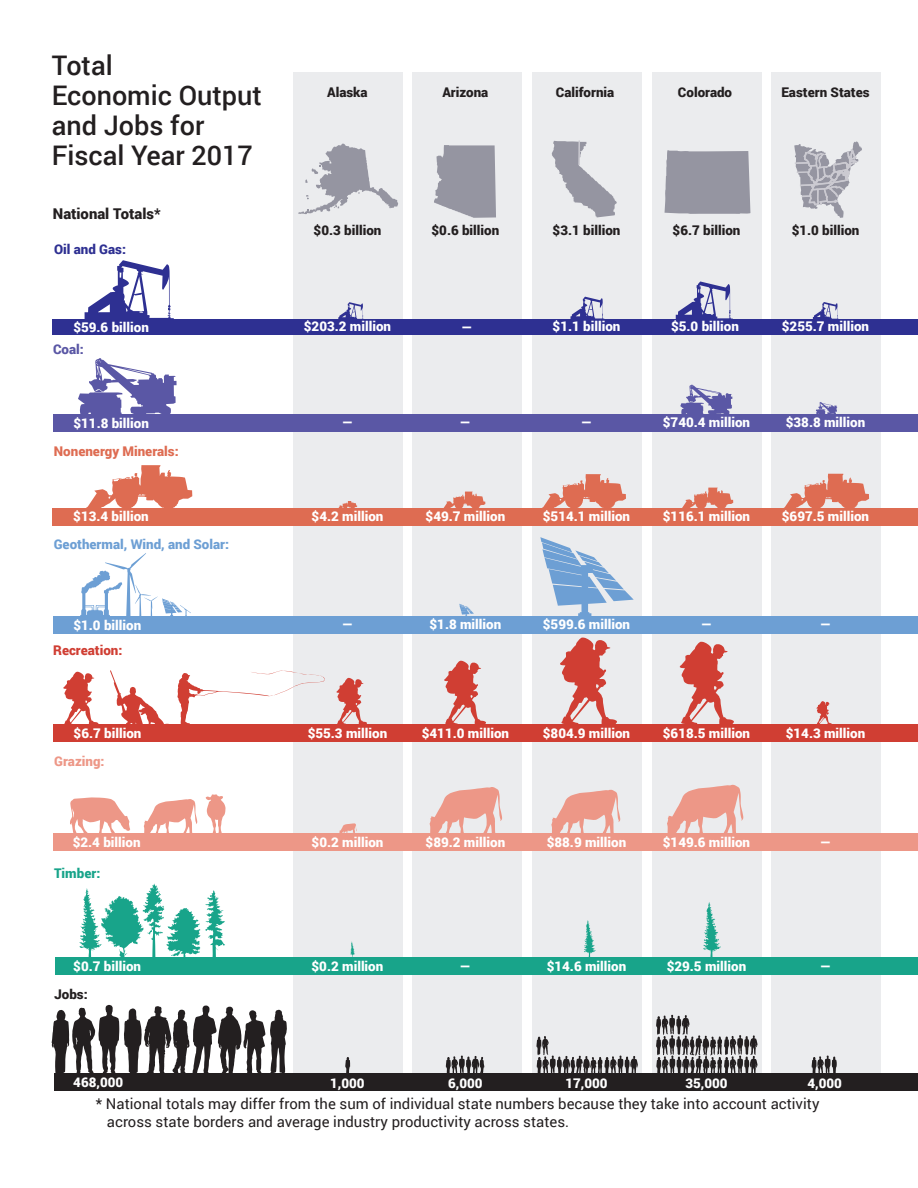
<style>
.page{position:relative;width:918px;height:1188px;background:#fff}
.page>*{position:absolute;margin:0;border:0;box-sizing:border-box;transform-origin:0 0}
.t1{font:500 27px/30px "Roboto";color:#231f20}
.t2{font:14.85px/17.9px "Roboto";color:#231f20}
.t3{font:900 14.85px "Roboto";color:#231f20}
.t4{font:900 13.35px "Roboto";color:#fff}
.t5{font:900 13.35px "Roboto";color:#231f20}
.t6{font:900 13.35px "Roboto";color:#6d9fd4}
.t7{font:900 13.35px "Roboto";color:#de6c52}
.t8{font:900 13.35px "Roboto";color:#d03e33}
.t9{font:900 13.35px "Roboto";color:#2e3092}
.t10{font:900 13.35px "Roboto";color:#ed9787}
.t11{font:900 13.35px "Roboto";color:#18a48a}
.t12{font:900 13.35px "Roboto";color:#5a57a5}
</style>
<div class="page">
<div style="left:293px;top:72px;width:109px;height:1007px;background:#ebecee"></div>
<div style="left:412px;top:72px;width:110px;height:1007px;background:#ebecee"></div>
<div style="left:532px;top:72px;width:109px;height:1007px;background:#ebecee"></div>
<div style="left:652px;top:72px;width:109px;height:1007px;background:#ebecee"></div>
<div style="left:772px;top:72px;width:109px;height:1007px;background:#ebecee"></div>
<svg style="left:434px;top:145px;width:62px;height:73px;background:#a1a1ab"></svg>
<div style="left:665px;top:150px;width:85px;height:64px;background:#9595a1"></div>
<svg style="left:298px;top:143px;width:100px;height:71px"></svg>
<svg style="left:552px;top:140px;width:65px;height:77px"></svg>
<svg style="left:794px;top:141px;width:68px;height:77px"></svg>
<svg style="left:85px;top:260px;width:89px;height:59px"></svg>
<div style="left:53px;top:319px;width:865px;height:16px;background:#2e3092"></div>
<div style="left:53px;top:414px;width:865px;height:17px;background:#5a57a5"></div>
<svg style="left:78px;top:358px;width:99px;height:56px"></svg>
<div style="left:53px;top:508px;width:865px;height:18px;background:#de6c52"></div>
<svg style="left:86px;top:465px;width:106px;height:43px"></svg>
<div style="left:54px;top:616px;width:864px;height:17px;background:#6d9fd4"></div>
<svg style="left:80px;top:553px;width:111px;height:63px"></svg>
<div style="left:54px;top:724px;width:864px;height:18px;background:#d03e33"></div>
<svg style="left:63px;top:672px;width:36px;height:52px"></svg>
<div style="left:54px;top:834px;width:864px;height:17px;background:#ed9787"></div>
<svg style="left:206px;top:794px;width:20px;height:40px"></svg>
<svg style="left:70px;top:797px;width:60px;height:37px"></svg>
<svg style="left:144px;top:799px;width:53px;height:35px"></svg>
<div style="left:55px;top:957px;width:863px;height:18px;background:#18a48a"></div>
<svg style="left:79px;top:884px;width:146px;height:73px"></svg>
<div style="left:55px;top:1074px;width:863px;height:17px;background:#231f20"></div>
<svg style="left:52px;top:1005px;width:235px;height:72px"></svg>
<svg style="left:703px;top:902px;width:18px;height:55px"></svg>
<svg style="left:584px;top:920px;width:12px;height:37px"></svg>
<svg style="left:350px;top:941px;width:5px;height:16px"></svg>
<svg style="left:667px;top:785px;width:76px;height:49px"></svg>
<svg style="left:430px;top:787px;width:72px;height:47px"></svg>
<svg style="left:551px;top:790px;width:69px;height:44px"></svg>
<svg style="left:339px;top:823px;width:18px;height:11px"></svg>
<svg style="left:560px;top:638px;width:57px;height:86px"></svg>
<svg style="left:680px;top:642px;width:54px;height:82px"></svg>
<svg style="left:444px;top:661px;width:42px;height:63px"></svg>
<svg style="left:336px;top:678px;width:31px;height:46px"></svg>
<svg style="left:816px;top:701px;width:16px;height:23px"></svg>
<svg style="left:110px;top:670px;width:215px;height:54px"></svg>
<svg style="left:540px;top:537px;width:94px;height:79px"></svg>
<svg style="left:459px;top:604px;width:15px;height:12px"></svg>
<svg style="left:443px;top:492px;width:42px;height:16px"></svg>
<svg style="left:784px;top:474px;width:85px;height:34px"></svg>
<svg style="left:682px;top:488px;width:51px;height:20px"></svg>
<svg style="left:542px;top:474px;width:84px;height:34px"></svg>
<svg style="left:338px;top:501px;width:19px;height:7px"></svg>
<svg style="left:816px;top:402px;width:21px;height:12px"></svg>
<svg style="left:680px;top:384px;width:52px;height:30px"></svg>
<svg style="left:338px;top:302px;width:26px;height:17px"></svg>
<svg style="left:813px;top:302px;width:26px;height:17px"></svg>
<svg style="left:676px;top:281px;width:57px;height:38px"></svg>
<svg style="left:571px;top:297px;width:33px;height:22px"></svg>
<svg style="left:812px;top:1056px;width:25px;height:18px"></svg>
<svg style="left:656px;top:1015px;width:102px;height:59px"></svg>
<svg style="left:345px;top:1057px;width:5px;height:17px"></svg>
<svg style="left:446px;top:1056px;width:38px;height:18px"></svg>
<svg style="left:536px;top:1036px;width:102px;height:38px"></svg>
<h2 class="t1" style="left:52px;top:50px;width:211px">Total<br>Economic Output and Jobs for<br>Fiscal Year 2017</h2>
<p class="t3" style="left:53px;top:204px;width:109px">National Totals*</p>
<p class="t9" style="left:54px;top:239px;width:74px">Oil and Gas:</p>
<p class="t4" style="left:73px;top:318px;width:77px">$59.6 billion</p>
<p class="t12" style="left:53px;top:340px;width:32px">Coal:</p>
<p class="t4" style="left:73px;top:414px;width:77px">$11.8 billion</p>
<p class="t7" style="left:54px;top:442px;width:126px">Nonenergy Minerals:</p>
<p class="t4" style="left:73px;top:507px;width:77px">$13.4 billion</p>
<p class="t6" style="left:54px;top:534px;width:177px">Geothermal, Wind, and Solar:</p>
<p class="t4" style="left:73px;top:616px;width:69px">$1.0 billion</p>
<p class="t8" style="left:53px;top:641px;width:71px">Recreation:</p>
<p class="t4" style="left:74px;top:724px;width:69px">$6.7 billion</p>
<p class="t10" style="left:54px;top:752px;width:52px">Grazing:</p>
<p class="t4" style="left:73px;top:833px;width:69px">$2.4 billion</p>
<p class="t11" style="left:54px;top:864px;width:48px">Timber:</p>
<p class="t4" style="left:73px;top:957px;width:69px">$0.7 billion</p>
<p class="t5" style="left:54px;top:985px;width:35px">Jobs:</p>
<p class="t5" style="left:327px;top:83px;width:42px">Alaska</p>
<p class="t5" style="left:442px;top:83px;width:47px">Arizona</p>
<p class="t5" style="left:556px;top:83px;width:60px">California</p>
<p class="t5" style="left:678px;top:83px;width:56px">Colorado</p>
<p class="t5" style="left:781px;top:83px;width:90px">Eastern States</p>
<p class="t5" style="left:314px;top:220px;width:69px">$0.3 billion</p>
<p class="t5" style="left:432px;top:220px;width:69px">$0.6 billion</p>
<p class="t5" style="left:553px;top:220px;width:69px">$3.1 billion</p>
<p class="t5" style="left:673px;top:220px;width:69px">$6.7 billion</p>
<p class="t5" style="left:792px;top:220px;width:69px">$1.0 billion</p>
<p class="t4" style="left:304px;top:317px;width:89px">$203.2 million</p>
<p class="t4" style="left:461px;top:318px;width:12px">—</p>
<p class="t4" style="left:553px;top:317px;width:69px">$1.1 billion</p>
<p class="t4" style="left:671px;top:317px;width:69px">$5.0 billion</p>
<p class="t4" style="left:782px;top:317px;width:89px">$255.7 million</p>
<p class="t4" style="left:342px;top:413px;width:12px">—</p>
<p class="t4" style="left:460px;top:413px;width:12px">—</p>
<p class="t4" style="left:581px;top:413px;width:12px">—</p>
<p class="t4" style="left:663px;top:413px;width:89px">$740.4 million</p>
<p class="t4" style="left:786px;top:413px;width:81px">$38.8 million</p>
<p class="t4" style="left:312px;top:507px;width:73px">$4.2 million</p>
<p class="t4" style="left:426px;top:507px;width:81px">$49.7 million</p>
<p class="t4" style="left:543px;top:507px;width:89px">$514.1 million</p>
<p class="t4" style="left:663px;top:507px;width:89px">$116.1 million</p>
<p class="t4" style="left:782px;top:507px;width:89px">$697.5 million</p>
<p class="t4" style="left:342px;top:615px;width:12px">—</p>
<p class="t4" style="left:430px;top:615px;width:73px">$1.8 million</p>
<p class="t4" style="left:543px;top:615px;width:89px">$599.6 million</p>
<p class="t4" style="left:701px;top:615px;width:12px">—</p>
<p class="t4" style="left:820px;top:615px;width:12px">—</p>
<p class="t4" style="left:308px;top:724px;width:81px">$55.3 million</p>
<p class="t4" style="left:422px;top:724px;width:89px">$411.0 million</p>
<p class="t4" style="left:543px;top:724px;width:89px">$804.9 million</p>
<p class="t4" style="left:663px;top:724px;width:89px">$618.5 million</p>
<p class="t4" style="left:786px;top:724px;width:81px">$14.3 million</p>
<p class="t4" style="left:312px;top:833px;width:73px">$0.2 million</p>
<p class="t4" style="left:426px;top:833px;width:81px">$89.2 million</p>
<p class="t4" style="left:547px;top:833px;width:81px">$88.9 million</p>
<p class="t4" style="left:663px;top:833px;width:89px">$149.6 million</p>
<p class="t4" style="left:820px;top:833px;width:12px">—</p>
<p class="t4" style="left:312px;top:957px;width:73px">$0.2 million</p>
<p class="t4" style="left:460px;top:957px;width:12px">—</p>
<p class="t4" style="left:547px;top:957px;width:81px">$14.6 million</p>
<p class="t4" style="left:667px;top:957px;width:81px">$29.5 million</p>
<p class="t4" style="left:820px;top:957px;width:12px">—</p>
<p class="t4" style="left:73px;top:1073px;width:51px">468,000</p>
<p class="t4" style="left:330px;top:1073px;width:36px">1,000</p>
<p class="t4" style="left:448px;top:1073px;width:36px">6,000</p>
<p class="t4" style="left:565px;top:1073px;width:44px">17,000</p>
<p class="t4" style="left:685px;top:1073px;width:44px">35,000</p>
<p class="t4" style="left:807px;top:1073px;width:36px">4,000</p>
<p class="t2" style="left:107px;top:1094px;width:714px;text-indent:-11px">* National totals may differ from the sum of individual state numbers because they take into account activity across state borders and average industry productivity across states.</p>
</div>
